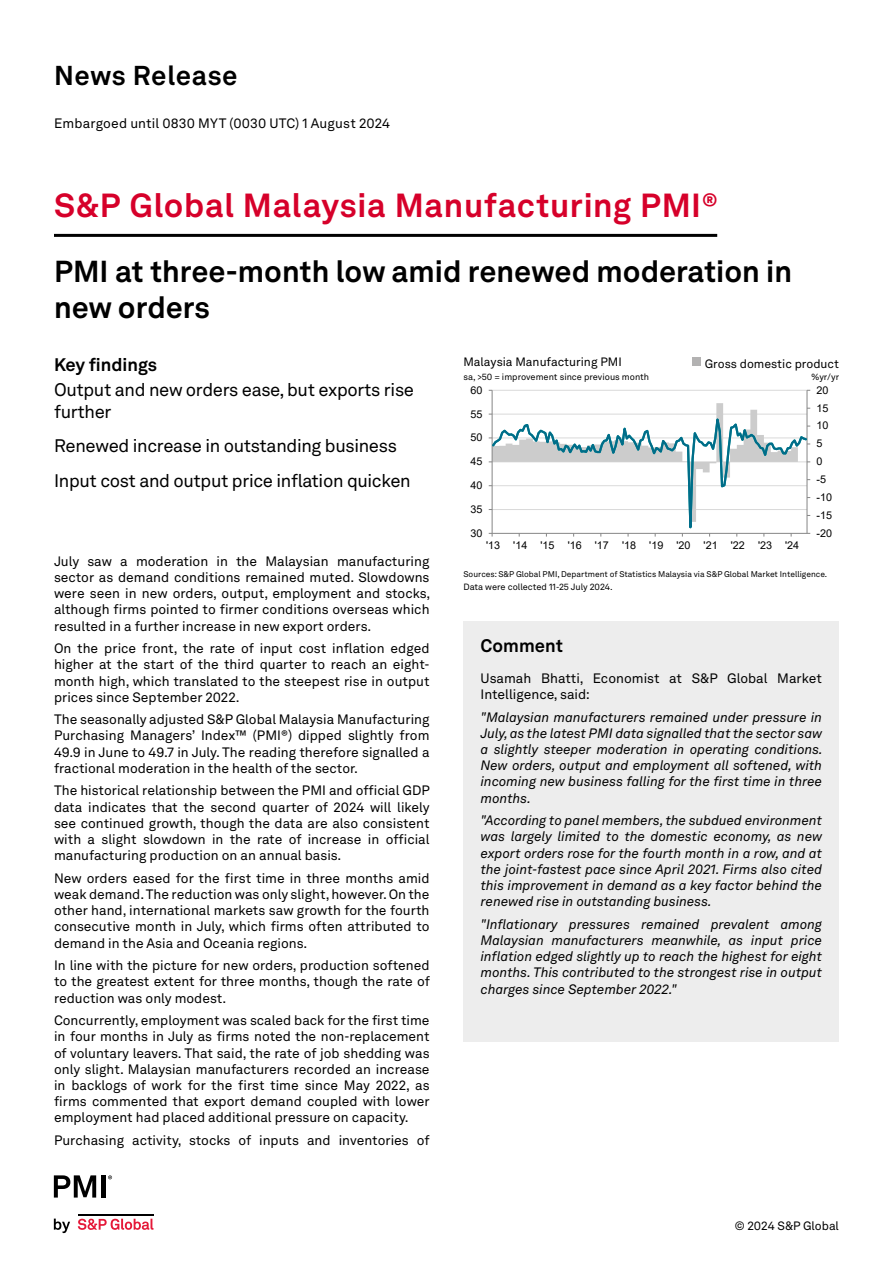
<style>
.page{position:relative;width:893px;height:1263px;background:#fff}
.page>*{position:absolute;margin:0;border:0;box-sizing:border-box;transform-origin:0 0}
.t1{font:700 33px "Akkurat LL";letter-spacing:.02em;color:#d6002a}
.t2{font:700 30px/36px "Akkurat LL";color:#000}
.t3{font:700 27px "Akkurat LL";letter-spacing:.025em;color:#000}
.t4{font:18px/21.6px "Akkurat LL";letter-spacing:-.02em;color:#000}
.t5{font:700 18px "Akkurat LL";color:#000}
.t6{font:13.5px/16.2px "Akkurat LL";color:#000;text-align:justify}
.t7{font:italic 13.5px/16.2px "Akkurat LL";color:#000;text-align:justify}
.t8{font:12px "Akkurat LL";color:#000}
.t9{font:10.65px "Arial";color:#000}
.t10{font:9px "Akkurat LL";color:#000}
.t11{font:8.25px "Akkurat LL";color:#000}
</style>
<div class="page">
<hr style="left:492px;top:390px;width:315px;height:1px;background:#d9d9d9">
<hr style="left:807px;top:390px;width:1px;height:143px;background:#868686">
<hr style="left:492px;top:390px;width:1px;height:143px;background:#868686">
<svg style="left:489px;top:403px;width:321px;height:134px"></svg>
<hr style="left:54px;top:234px;width:663px;height:3px;background:#000">
<div style="left:464px;top:621px;width:375px;height:51px;background:#ededed"></div>
<div style="left:463px;top:672px;width:376px;height:370px;background:#ededed"></div>
<div style="left:692px;top:357px;width:9px;height:9px;background:#b3b2b2"></div>
<svg style="left:54px;top:1218px;width:16px;height:15px"></svg>
<svg style="left:78px;top:1218px;width:75px;height:12px"></svg>
<hr style="left:78px;top:1213px;width:75px;height:2px;background:#000">
<svg style="left:54px;top:1175px;width:42px;height:22px"></svg>
<div style="left:101px;top:1175px;width:5px;height:22px;background:#000"></div>
<svg style="left:108px;top:1175px;width:4px;height:4px"></svg>
<h3 class="t3" style="left:54px;top:55px;width:185px">News Release</h3>
<p class="t6" style="left:54px;top:114px;width:338px">Embargoed until 0830 MYT (0030 UTC) 1 August 2024</p>
<h1 class="t1" style="left:54px;top:180px;width:665px">S&amp;P Global Malaysia Manufacturing PMI®</h1>
<h2 class="t2" style="left:54px;top:252px;width:740px">PMI at three-month low amid renewed moderation in new orders</h2>
<h3 class="t5" style="left:54px;top:351px;width:105px">Key findings</h3>
<p class="t8" style="left:463px;top:353px;width:160px">Malaysia Manufacturing PMI</p>
<p class="t10" style="left:463px;top:370px;width:187px">sa, &gt;50 = improvement since previous month</p>
<p class="t8" style="left:705px;top:355px;width:136px">Gross domestic product</p>
<p class="t10" style="left:812px;top:370px;width:29px">%yr/yr</p>
<h3 class="t4" style="left:54px;top:378px;width:361px">Output and new orders ease, but exports rise further</h3>
<h3 class="t4" style="left:54px;top:428px;width:358px;line-height:34.3px">Renewed increase in outstanding business<br>Input cost and output price inflation quicken</h3>
<p class="t9" style="left:471px;top:383px;width:13px">60</p>
<p class="t9" style="left:816px;top:383px;width:13px">20</p>
<p class="t9" style="left:816px;top:400px;width:13px">15</p>
<p class="t9" style="left:471px;top:406px;width:13px">55</p>
<p class="t9" style="left:816px;top:418px;width:13px">10</p>
<p class="t9" style="left:471px;top:430px;width:13px">50</p>
<p class="t9" style="left:816px;top:436px;width:8px">5</p>
<p class="t9" style="left:816px;top:454px;width:8px">0</p>
<p class="t9" style="left:471px;top:454px;width:13px">45</p>
<p class="t9" style="left:816px;top:472px;width:11px">-5</p>
<p class="t9" style="left:471px;top:478px;width:13px">40</p>
<p class="t6" style="left:54px;top:552px;width:378px">July saw a moderation in the Malaysian manufacturing sector as demand conditions remained muted. Slowdowns were seen in new orders, output, employment and stocks, although firms pointed to firmer conditions overseas which resulted in a further increase in new export orders.</p>
<p class="t6" style="left:54px;top:640px;width:377px">On the price front, the rate of input cost inflation edged higher at the start of the third quarter to reach an eight&shy;month high, which translated to the steepest rise in output prices since September 2022.</p>
<p class="t6" style="left:54px;top:711px;width:377px">The seasonally adjusted S&amp;P Global Malaysia Manufacturing Purchasing Managers’ Index™ (PMI®) dipped slightly from 49.9 in June to 49.7 in July. The reading therefore signalled a fractional moderation in the health of the sector.</p>
<p class="t6" style="left:54px;top:782px;width:377px">The historical relationship between the PMI and official GDP data indicates that the second quarter of 2024 will likely see continued growth, though the data are also consistent with a slight slowdown in the rate of increase in official manufacturing production on an annual basis.</p>
<p class="t6" style="left:54px;top:869px;width:377px">New orders eased for the first time in three months amid weak demand. The reduction was only slight, however. On the other hand, international markets saw growth for the fourth consecutive month in July, which firms often attributed to demand in the Asia and Oceania regions.</p>
<p class="t6" style="left:54px;top:957px;width:377px">In line with the picture for new orders, production softened to the greatest extent for three months, though the rate of reduction was only modest.</p>
<p class="t6" style="left:54px;top:1012px;width:377px">Concurrently, employment was scaled back for the first time in four months in July as firms noted the non-replacement of voluntary leavers. That said, the rate of job shedding was only slight. Malaysian manufacturers recorded an increase in backlogs of work for the first time since May 2022, as firms commented that export demand coupled with lower employment had placed additional pressure on capacity.</p>
<p class="t6" style="left:54px;top:1131px;width:377px">Purchasing activity, stocks of inputs and inventories of</p>
<p class="t9" style="left:471px;top:502px;width:13px">35</p>
<p class="t9" style="left:471px;top:526px;width:13px">30</p>
<p class="t9" style="left:486px;top:538px;width:315px">'13 '14 '15 '16 '17 '18 '19 '20 '21 '22 '23 '24</p>
<p class="t9" style="left:816px;top:490px;width:17px">-10</p>
<p class="t9" style="left:816px;top:508px;width:17px">-15</p>
<p class="t9" style="left:816px;top:526px;width:17px">-20</p>
<p class="t11" style="left:463px;top:568px;width:365px">Sources: S&amp;P Global PMI, Department of Statistics Malaysia via S&amp;P Global Market Intelligence.</p>
<p class="t10" style="left:463px;top:580px;width:151px">Data were collected 11-25 July 2024.</p>
<h3 class="t5" style="left:481px;top:632px;width:84px">Comment</h3>
<p class="t6" style="left:480px;top:669px;width:343px">Usamah Bhatti, Economist at S&amp;P Global Market<br>Intelligence, said:</p>
<p class="t7" style="left:480px;top:708px;width:344px">"Malaysian manufacturers remained under pressure in July, as the latest PMI data signalled that the sector saw a slightly steeper moderation in operating conditions.<br>New orders, output and employment all softened, with incoming new business falling for the first time in three months.</p>
<p class="t7" style="left:480px;top:812px;width:343px">"According to panel members, the subdued environment was largely limited to the domestic economy, as new export orders rose for the fourth month in a row, and at the joint-fastest pace since April 2021. Firms also cited this improvement in demand as a key factor behind the renewed rise in outstanding business.</p>
<p class="t7" style="left:480px;top:915px;width:343px">"Inflationary pressures remained prevalent among Malaysian manufacturers meanwhile, as input price inflation edged slightly up to reach the highest for eight months. This contributed to the strongest rise in output charges since September 2022."</p>
<p class="t8" style="left:735px;top:1216px;width:106px">© 2024 S&amp;P Global</p>
</div>
